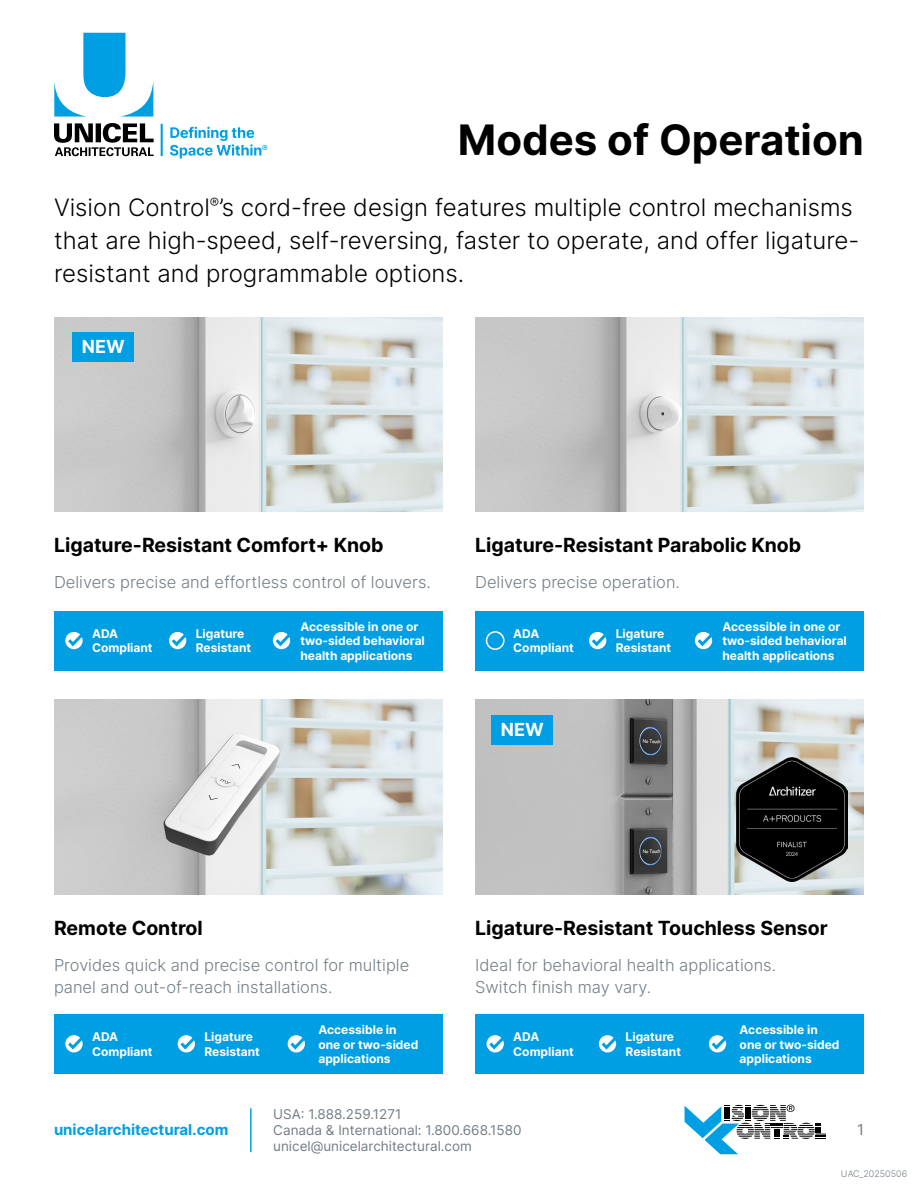
<style>
.page{position:relative;width:918px;height:1188px;background:#fff}
.page>*{position:absolute;margin:0;border:0;box-sizing:border-box;transform-origin:0 0}
.t1{font:700 42px "Inter";color:#000}
.t2{font:300 24px/33px "Inter";color:#000}
.t3{font:700 19.5px "Inter";color:#000}
.t4{font:700 18px "Inter";color:#fff}
.t5{font:300 16.5px/22.5px "Inter";color:#717e86}
.t6{font:700 15px "Inter";color:#009fe3}
.t7{font:15px "Inter";color:#717e86}
.t8{font:13.5px/16.2px "Inter";color:#717e86}
.t9{font:700 12px/14.4px "Inter";color:#fff}
.t10{font:300 9px "Inter";color:#717e86}
</style>
<div class="page">
<svg style="left:685px;top:1105px;width:141px;height:49px"></svg>
<hr style="left:250px;top:1108px;width:2px;height:44px;background:#009fe3">
<svg style="left:54px;top:123px;width:100px;height:33px"></svg>
<svg style="left:54px;top:33px;width:99px;height:84px"></svg>
<svg style="left:161px;top:124px;width:2px;height:32px"></svg>
<svg style="left:170px;top:127px;width:97px;height:31px"></svg>
<img style="left:54px;top:317px;width:389px;height:195px">
<div style="left:72px;top:332px;width:62px;height:29px;background:#009fe3"></div>
<img style="left:475px;top:317px;width:389px;height:195px">
<img style="left:475px;top:700px;width:389px;height:194px">
<div style="left:54px;top:611px;width:389px;height:60px;background:#009fe3"></div>
<svg style="left:65px;top:631px;width:18px;height:18px"></svg>
<svg style="left:169px;top:631px;width:18px;height:18px"></svg>
<svg style="left:272px;top:631px;width:19px;height:18px"></svg>
<div style="left:475px;top:611px;width:389px;height:60px;background:#009fe3"></div>
<div style="left:486px;top:631px;width:19px;height:19px;border:2px solid #fff;border-radius:50%"></div>
<svg style="left:589px;top:631px;width:18px;height:18px"></svg>
<svg style="left:694px;top:631px;width:19px;height:18px"></svg>
<img style="left:737px;top:757px;width:110px;height:124px">
<div style="left:491px;top:715px;width:62px;height:29px;background:#009fe3"></div>
<div style="left:54px;top:1014px;width:389px;height:60px;background:#009fe3"></div>
<svg style="left:65px;top:1035px;width:18px;height:17px"></svg>
<svg style="left:287px;top:1035px;width:18px;height:17px"></svg>
<svg style="left:177px;top:1035px;width:18px;height:17px"></svg>
<div style="left:475px;top:1014px;width:389px;height:60px;background:#009fe3"></div>
<svg style="left:486px;top:1035px;width:18px;height:17px"></svg>
<svg style="left:708px;top:1035px;width:19px;height:17px"></svg>
<svg style="left:598px;top:1035px;width:19px;height:17px"></svg>
<img style="left:54px;top:700px;width:389px;height:194px">
<h1 class="t1" style="left:458px;top:110px;width:408px">Modes of Operation</h1>
<h2 class="t2" style="left:54px;top:191px;width:807px">Vision Control<sup>®</sup>’s cord-free design features multiple control mechanisms that are high-speed, self-reversing, faster to operate, and offer ligature&shy;resistant and programmable options.</h2>
<h3 class="t4" style="left:82px;top:334px;width:44px">NEW</h3>
<h3 class="t3" style="left:54px;top:531px;width:331px">Ligature-Resistant Comfort+ Knob</h3>
<h3 class="t5" style="left:54px;top:570px;width:379px">Delivers precise and effortless control of louvers.</h3>
<h3 class="t3" style="left:475px;top:531px;width:328px">Ligature-Resistant Parabolic Knob</h3>
<h3 class="t5" style="left:475px;top:570px;width:206px">Delivers precise operation.</h3>
<p class="t9" style="left:92px;top:626px;width:62px">ADA<br>Compliant</p>
<p class="t9" style="left:196px;top:626px;width:57px">Ligature<br>Resistant</p>
<p class="t9" style="left:300px;top:619px;width:126px">Accessible in one or two-sided behavioral health applications</p>
<p class="t9" style="left:513px;top:626px;width:62px">ADA<br>Compliant</p>
<p class="t9" style="left:616px;top:626px;width:57px">Ligature<br>Resistant</p>
<p class="t9" style="left:722px;top:619px;width:126px">Accessible in one or two-sided behavioral health applications</p>
<h3 class="t4" style="left:501px;top:716px;width:44px">NEW</h3>
<h3 class="t3" style="left:54px;top:913px;width:150px">Remote Control</h3>
<h3 class="t5" style="left:54px;top:953px;width:357px">Provides quick and precise control for multiple panel and out-of-reach installations.</h3>
<h3 class="t3" style="left:475px;top:913px;width:354px">Ligature-Resistant Touchless Sensor</h3>
<h3 class="t5" style="left:475px;top:953px;width:302px">Ideal for behavioral health applications.<br>Switch finish may vary.</h3>
<p class="t9" style="left:92px;top:1030px;width:62px">ADA<br>Compliant</p>
<p class="t9" style="left:204px;top:1030px;width:57px">Ligature<br>Resistant</p>
<p class="t9" style="left:318px;top:1022px;width:101px">Accessible in one or two-sided applications</p>
<p class="t9" style="left:513px;top:1030px;width:62px">ADA<br>Compliant</p>
<p class="t9" style="left:626px;top:1030px;width:57px">Ligature<br>Resistant</p>
<p class="t9" style="left:740px;top:1022px;width:101px">Accessible in one or two-sided applications</p>
<p class="t6" style="left:54px;top:1118px;width:176px">unicelarchitectural.com</p>
<p class="t8" style="left:273px;top:1106px;width:250px">USA: 1.888.259.1271<br>Canada &amp; International: 1.800.668.1580 unicel@unicelarchitectural.com</p>
<p class="t7" style="left:857px;top:1118px;width:8px">1</p>
<p class="t10" style="left:841px;top:1167px;width:68px">UAC_20250506</p>
</div>
